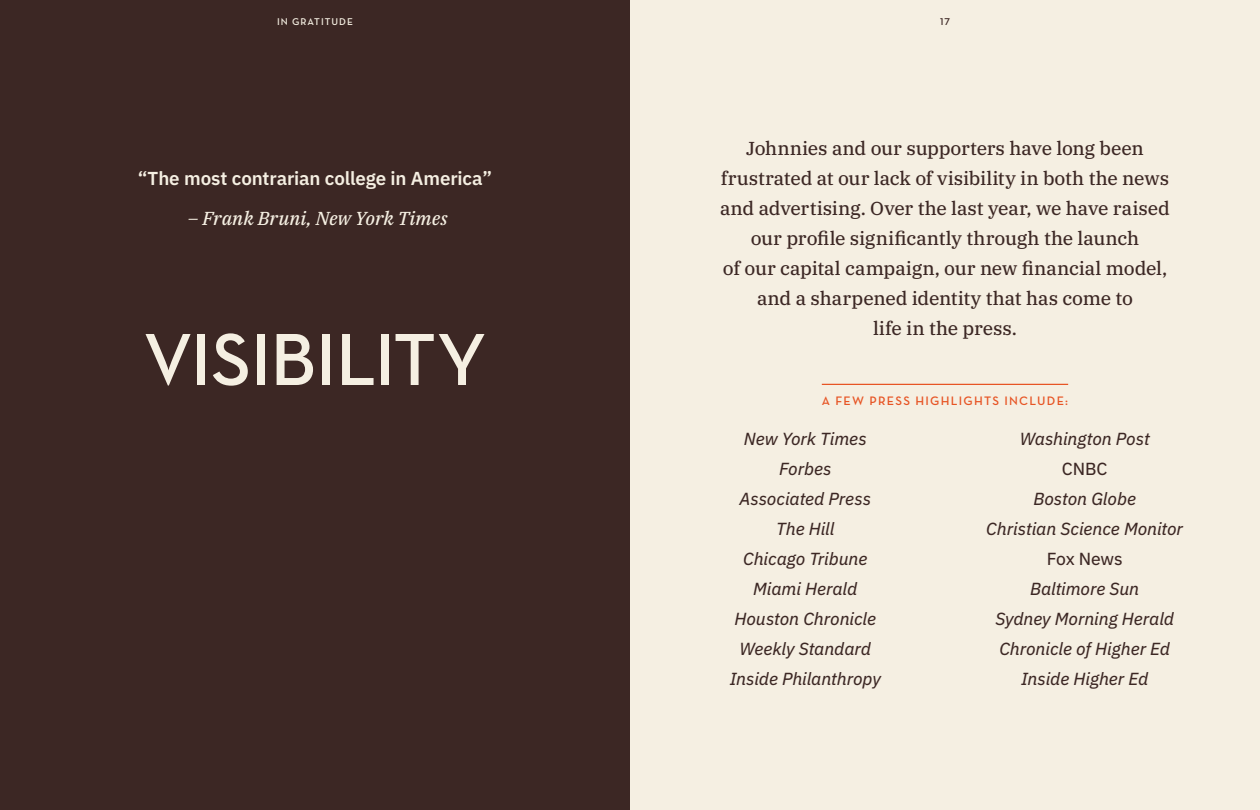
<style>
.page{position:relative;width:1260px;height:810px;background:#fff}
.page>*{position:absolute;margin:0;border:0;box-sizing:border-box;transform-origin:0 0}
.t1{font:600 75px "Neutraface Text";letter-spacing:-.01em;color:#f5efe2}
.t2{font:18.75px/30px "IBM Plex Serif Text";letter-spacing:-.005em;color:#3c2724;text-align:center}
.t3{font:600 18.75px "IBM Plex Sans";letter-spacing:-.01em;color:#f5efe2}
.t4{font:italic 18.75px "IBM Plex Serif Text";color:#f5efe2}
.t5{font:italic 17.5px "IBM Plex Sans Text";letter-spacing:-.005em;color:#3c2724}
.t6{font:17.5px "IBM Plex Sans Text";letter-spacing:-.01em;color:#3c2724}
.t7{font:600 12.5px "Neutraface Text";letter-spacing:.1em;color:#e75525}
.t8{font:600 10px "Neutraface Text";letter-spacing:.1em;color:#f5efe2}
.t9{font:600 10px "Neutraface Text";color:#3c2724}
</style>
<div class="page">
<div style="left:630px;top:0;width:630px;height:810px;background:#f5efe2"></div>
<div style="left:0;top:0;width:630px;height:810px;background:#3c2724"></div>
<hr style="left:822px;top:384px;width:246px;height:1px;background:#e75525">
<p class="t8" style="left:277px;top:15px;width:77px">IN GRATITUDE</p>
<p class="t9" style="left:940px;top:15px;width:11px">17</p>
<p class="t3" style="left:138px;top:164px;width:356px">“The most contrarian college in America”</p>
<p class="t4" style="left:188px;top:204px;width:261px">– Frank Bruni, New York Times</p>
<h1 class="t1" style="left:143px;top:313px;width:345px">VISIBILITY</h1>
<p class="t2" style="left:720px;top:132px;width:451px">Johnnies and our supporters have long been frustrated at our lack of visibility in both the news and advertising. Over the last year, we have raised our profle signifcantly through the launch<br>of our capital campaign, our new fnancial model, and a sharpened identity that has come to<br>life in the press.</p>
<h2 class="t7" style="left:822px;top:393px;width:248px">A FEW PRESS HIGHLIGHTS INCLUDE:</h2>
<p class="t5" style="left:744px;top:425px;width:124px">New York Times</p>
<p class="t5" style="left:1020px;top:425px;width:132px">Washington Post</p>
<p class="t5" style="left:779px;top:455px;width:54px">Forbes</p>
<p class="t6" style="left:1062px;top:455px;width:47px">CNBC</p>
<p class="t5" style="left:740px;top:485px;width:133px">Associated Press</p>
<p class="t5" style="left:1033px;top:485px;width:104px">Boston Globe</p>
<p class="t5" style="left:776px;top:515px;width:60px">The Hill</p>
<p class="t5" style="left:986px;top:515px;width:198px">Christian Science Monitor</p>
<p class="t5" style="left:743px;top:545px;width:126px">Chicago Tribune</p>
<p class="t6" style="left:1047px;top:545px;width:78px">Fox News</p>
<p class="t5" style="left:753px;top:575px;width:106px">Miami Herald</p>
<p class="t5" style="left:1030px;top:575px;width:111px">Baltimore Sun</p>
<p class="t5" style="left:735px;top:605px;width:143px">Houston Chronicle</p>
<p class="t5" style="left:995px;top:605px;width:180px">Sydney Morning Herald</p>
<p class="t5" style="left:740px;top:635px;width:133px">Weekly Standard</p>
<p class="t5" style="left:999px;top:635px;width:172px">Chronicle of Higher Ed</p>
<p class="t5" style="left:730px;top:665px;width:153px">Inside Philanthropy</p>
<p class="t5" style="left:1021px;top:665px;width:129px">Inside Higher Ed</p>
</div>
